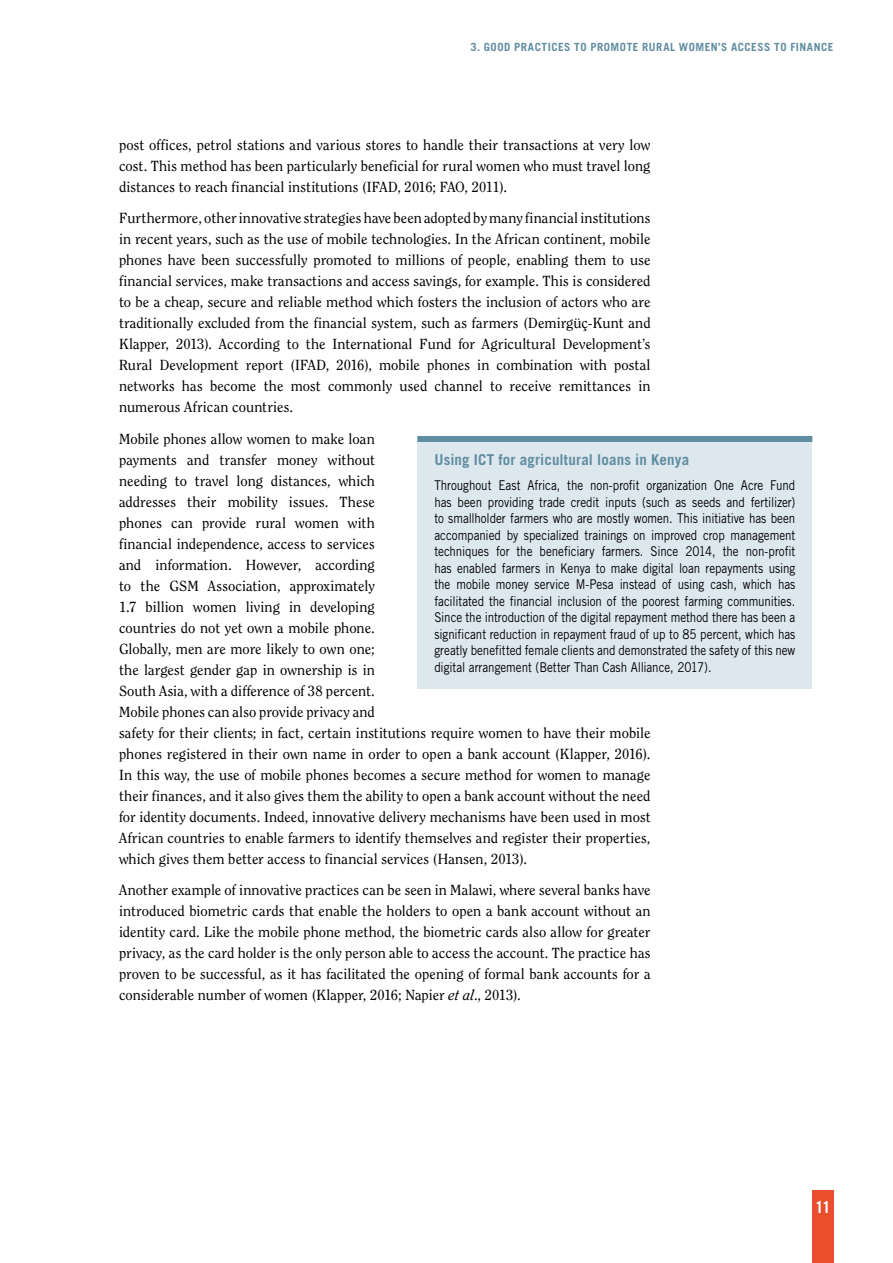
<style>
.page{position:relative;width:893px;height:1263px;background:#fff}
.page>*{position:absolute;margin:0;border:0;box-sizing:border-box;transform-origin:0 0}
.t1{font:700 16.5px "Trade Gothic";color:#fff}
.t2{font:700 15px "Trade Gothic";letter-spacing:.01em;color:#618da1}
.t3{font:14.55px/21px "Clearface";color:#000;text-align:justify}
.t4{font:13.5px/16.5px "Trade Gothic";letter-spacing:-.005em;color:#000;text-align:justify;scale:.86 1}
.t5{font:700 11.25px "Trade Gothic";letter-spacing:.04em;color:#618da1}
.s1{font-style:italic}
</style>
<div class="page">
<div style="left:812px;top:1191px;width:21px;height:72px;background:#e94f2d"></div>
<div style="left:417px;top:437px;width:395px;height:252px;background:#dde7ee"></div>
<div style="left:417px;top:436px;width:395px;height:6px;background:#618da1"></div>
<p class="t5" style="left:470px;top:40px;width:28px">3. GOOD</p>
<p class="t5" style="left:514px;top:40px;width:8px">PRACTICES</p>
<p class="t5" style="left:574px;top:40px;width:24px">TO PRO</p>
<p class="t5" style="left:611px;top:40px;width:17px">MOTE</p>
<p class="t5" style="left:642px;top:40px;width:8px">RURAL</p>
<p class="t5" style="left:679px;top:40px;width:60px">WOMEN’SACCESS</p>
<p class="t5" style="left:774px;top:40px;width:24px">TO FINANCE</p>
<p class="t3" style="left:119px;top:134px;width:533px">post offices, petrol stations and various stores to handle their transactions at very low cost. This method has been particularly beneficial for rural women who must travel long distances to reach financial institutions (IFAD, 2016; FAO, 2011).</p>
<p class="t3" style="left:119px;top:207px;width:533px">Furthermore, other innovative strategies have been adopted by many financial institutions in recent years, such as the use of mobile technologies. In the African continent, mobile phones have been successfully promoted to millions of people, enabling them to use financial services, make transactions and access savings, for example. This is considered to be a cheap, secure and reliable method which fosters the inclusion of actors who are traditionally excluded from the financial system, such as farmers (Demirgüç-Kunt and Klapper, 2013). According to the International Fund for Agricultural Development’s Rural Development report (IFAD, 2016), mobile phones in combination with postal networks has become the most commonly used channel to receive remittances in numerous African countries.</p>
<p class="t3" style="left:119px;top:428px;width:533px;text-align:left">Mobile phones allow women to make loan<br>payments and transfer money without<br>needing to travel long distances, which<br>addresses their mobility issues. These<br>phones can provide rural women with<br>financial independence, access to services<br>and information. However, according<br>to the GSM Association, approximately<br>1.7 billion women living in developing<br>countries do not yet own a mobile phone.<br>Globally, men are more likely to own one;<br>the largest gender gap in ownership is in<br>South Asia, with a difference of 38 percent.<br>Mobile phones can also provide privacy and<br>safety for their clients; in fact, certain institutions require women to have their mobile phones registered in their own name in order to open a bank account (Klapper, 2016).<br>In this way, the use of mobile phones becomes a secure method for women to manage their finances, and it also gives them the ability to open a bank account without the need for identity documents. Indeed, innovative delivery mechanisms have been used in most African countries to enable farmers to identify themselves and register their properties, which gives them better access to financial services (Hansen, 2013).</p>
<p class="t3" style="left:119px;top:879px;width:533px">Another example of innovative practices can be seen in Malawi, where several banks have introduced biometric cards that enable the holders to open a bank account without an identity card. Like the mobile phone method, the biometric cards also allow for greater privacy, as the card holder is the only person able to access the account. The practice has proven to be successful, as it has facilitated the opening of formal bank accounts for a considerable number of women (Klapper, 2016; Napier <span class="s1">et al</span>., 2013).</p>
<p class="t2" style="left:434px;top:451px;width:256px">USING ICT FOR AGRICULTURAL LOANS IN KENYA</p>
<p class="t4" style="left:434px;top:477px;width:421px">Throughout East Africa, the non-profit organization One Acre Fund has been providing trade credit inputs (such as seeds and fertilizer) to smallholder farmers who are mostly women. This initiative has been accompanied by specialized trainings on improved crop management techniques for the beneficiary farmers. Since 2014, the non-profit has enabled farmers in Kenya to make digital loan repayments using the mobile money service M-Pesa instead of using cash, which has facilitated the financial inclusion of the poorest farming communities.<br>Since the introduction of the digital repayment method there has been a significant reduction in repayment fraud of up to 85 percent, which has greatly benefitted female clients and demonstrated the safety of this new digital arrangement (Better Than Cash Alliance, 2017).</p>
<p class="t1" style="left:815px;top:1197px;width:18px">11</p>
</div>
